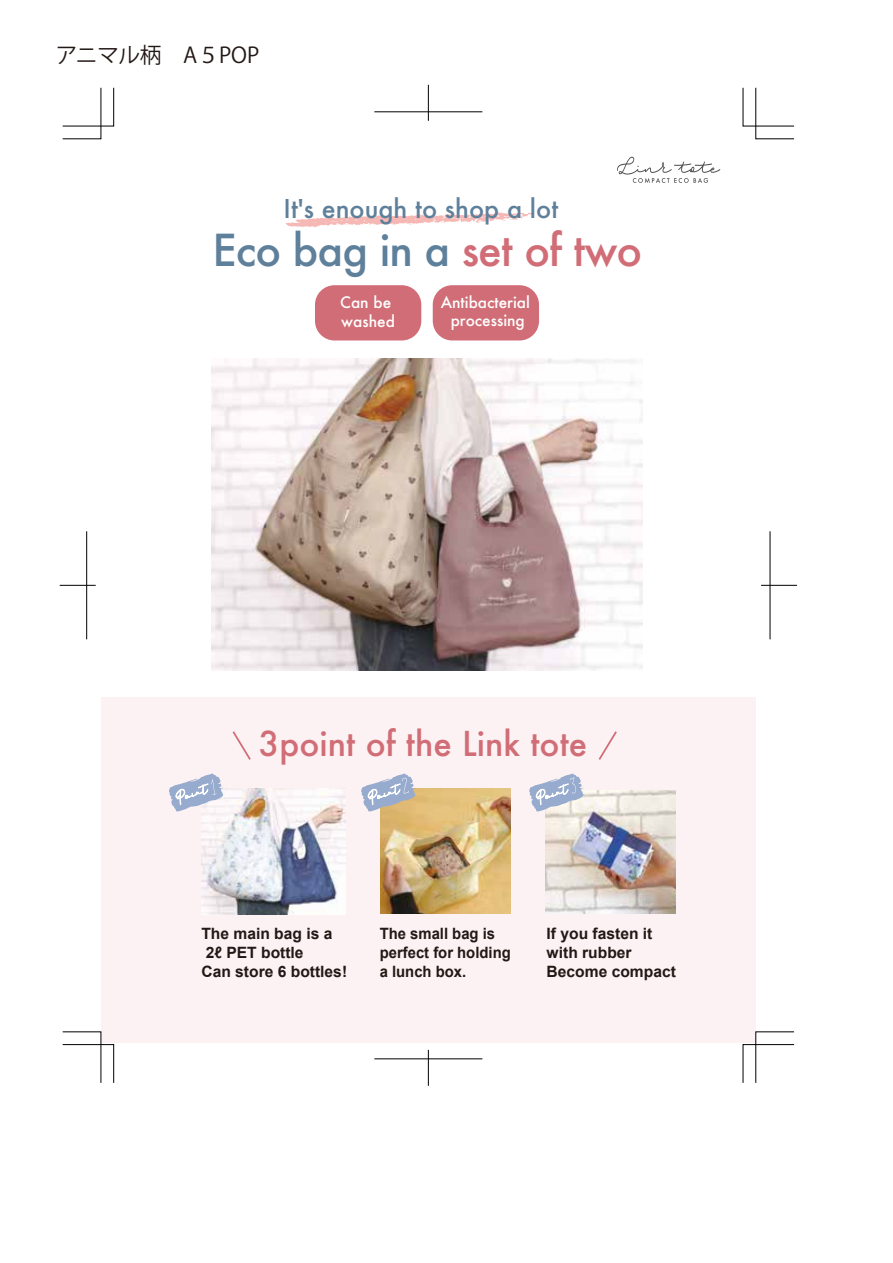
<style>
.page{position:relative;width:893px;height:1263px;background:#fff}
.page>*{position:absolute;margin:0;border:0;box-sizing:border-box;transform-origin:0 0}
.t1{font:500 42.9px "Futura";letter-spacing:-.02em;color:#5f809b}
.t2{font:500 33.45px "Futura";color:#d16d76}
.t3{font:500 25.2px "Futura";color:#5f809b}
.t4{font:21.6px "Koz Go Pr 6 N";color:#221815}
.t5{font:700 15.6px/19px "Arial";color:#221815}
.t6{font:700 15.6px/19px "Arial";color:#221815;scale:.95 1}
.t7{font:500 15.45px/17.1px "Futura";color:#fff;text-align:center}
.s1{color:#d16d76}
</style>
<div class="page">
<div style="left:101px;top:697px;width:655px;height:346px;background:#fdf2f3"></div>
<svg style="left:62px;top:1031px;width:52px;height:52px"></svg>
<svg style="left:62px;top:87px;width:52px;height:52px"></svg>
<svg style="left:743px;top:87px;width:51px;height:52px"></svg>
<svg style="left:743px;top:1031px;width:51px;height:52px"></svg>
<hr style="left:60px;top:585px;width:36px;height:1px;background:#000">
<hr style="left:86px;top:531px;width:1px;height:108px;background:#000">
<hr style="left:761px;top:585px;width:36px;height:1px;background:#000">
<hr style="left:770px;top:531px;width:1px;height:108px;background:#000">
<hr style="left:374px;top:112px;width:108px;height:1px;background:#000">
<hr style="left:428px;top:85px;width:1px;height:36px;background:#000">
<hr style="left:374px;top:1058px;width:108px;height:1px;background:#000">
<hr style="left:428px;top:1050px;width:1px;height:36px;background:#000">
<svg style="left:232px;top:731px;width:19px;height:29px"></svg>
<svg style="left:598px;top:731px;width:19px;height:29px"></svg>
<img style="left:201px;top:788px;width:145px;height:126px">
<svg style="left:169px;top:773px;width:55px;height:38px"></svg>
<img style="left:380px;top:789px;width:131px;height:125px">
<svg style="left:361px;top:773px;width:55px;height:38px"></svg>
<img style="left:546px;top:791px;width:129px;height:122px">
<svg style="left:529px;top:773px;width:55px;height:38px"></svg>
<svg style="left:285px;top:212px;width:250px;height:15px"></svg>
<div style="left:433px;top:285px;width:106px;height:55px;background:#d16d76;border-radius:19px"></div>
<div style="left:315px;top:285px;width:106px;height:55px;background:#d16d76;border-radius:19px"></div>
<svg style="left:617px;top:157px;width:103px;height:26px"></svg>
<img style="left:211px;top:358px;width:432px;height:313px">
<h3 class="t4" style="left:56px;top:43px;width:205px">アニマル柄　A５POP</h3>
<h3 class="t3" style="left:284px;top:191px;width:276px">It's enough to shop a lot</h3>
<h1 class="t1" style="left:213px;top:221px;width:431px">Eco bag in a <span class="s1">set of two</span></h1>
<p class="t7" style="left:441px;top:294px;width:91px">Antibacterial processing</p>
<p class="t7" style="left:340px;top:293px;width:56px;line-height:18.5px;text-align:left">Can be washed</p>
<h2 class="t2" style="left:259px;top:720px;width:330px">3point of the Link tote</h2>
<p class="t5" style="left:201px;top:924px;width:147px">The main bag is a<br>2ℓ PET bottle<br>Can store 6 bottles!</p>
<p class="t6" style="left:380px;top:924px;width:139px">The small bag is perfect for holding a lunch box.</p>
<p class="t5" style="left:547px;top:924px;width:131px">If you fasten it with rubber<br>Become compact</p>
</div>
